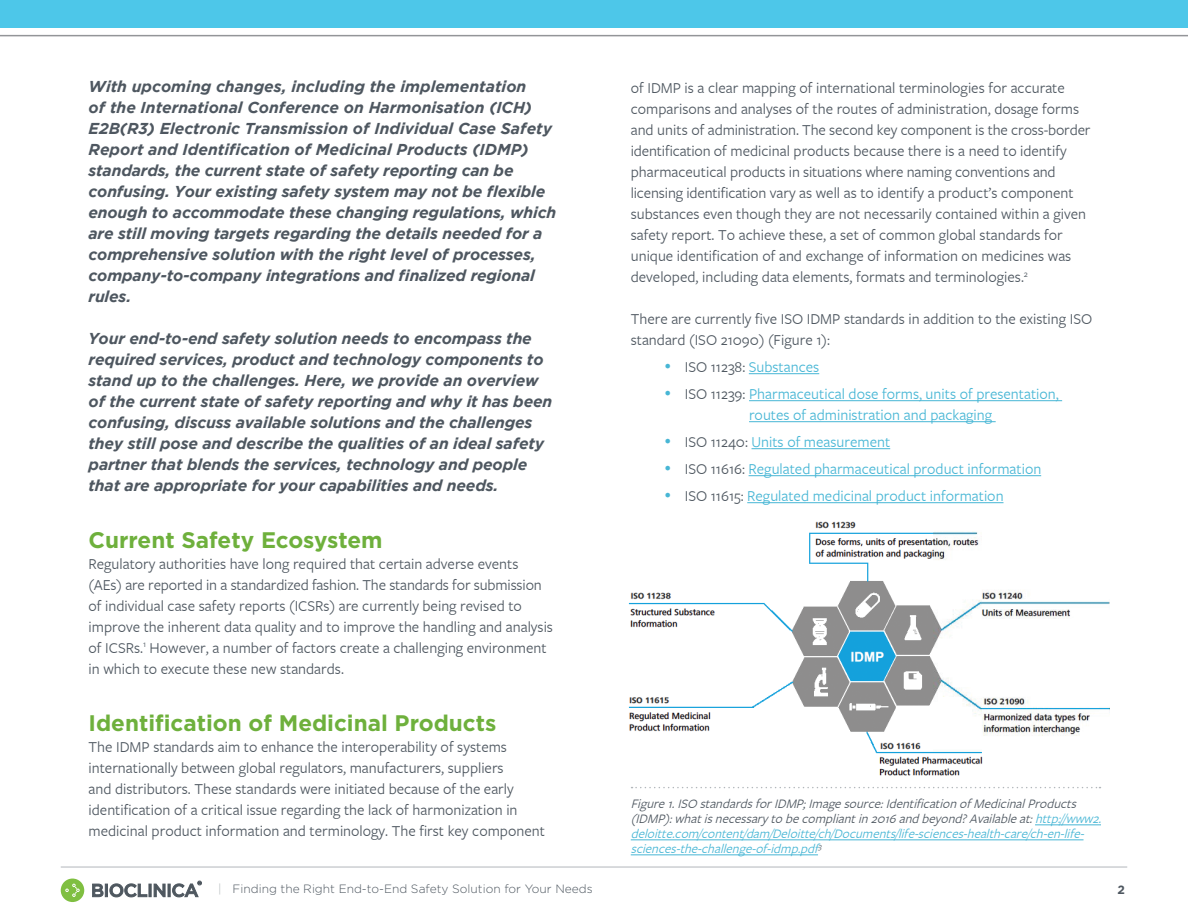
<style>
.page{position:relative;width:1188px;height:918px;background:#fff}
.page>*{position:absolute;margin:0;border:0;box-sizing:border-box;transform-origin:0 0}
.t1{font:700 22.5px "Gotham";color:#6eb03c}
.t2{font:15.75px/21px "Freight Sans Pro";color:#4e5760}
.t3{font:italic 700 15.75px/21px "Gotham";letter-spacing:-.01em;color:#4e5760}
.t4{font:15.75px/21px "Freight Sans Pro";color:#47b6d5}
.t5{font:italic 13.5px/15px "Freight Sans Pro";color:#4e5760}
.t6{font:300 12px "Gotham";color:#4e5760}
.t7{font:700 12px "Gotham";color:#4e5760}
.s1{color:#4e5760}
.s2{color:#47b6d5}
.s3{color:#b2b7bb}
</style>
<div class="page">
<hr style="left:61px;top:867px;width:1066px;height:1px;background:#b2b7bb">
<div style="left:61px;top:879px;width:23px;height:23px;background:#7fbf41;border-radius:50%"></div>
<svg style="left:65px;top:884px;width:15px;height:13px"></svg>
<svg style="left:92px;top:881px;width:110px;height:16px"></svg>
<hr style="left:749px;top:373px;width:70px;height:1px;background:#47b6d5">
<hr style="left:749px;top:400px;width:313px;height:1px;background:#47b6d5">
<hr style="left:749px;top:421px;width:247px;height:1px;background:#47b6d5">
<hr style="left:752px;top:448px;width:138px;height:1px;background:#47b6d5">
<hr style="left:749px;top:475px;width:292px;height:1px;background:#47b6d5">
<hr style="left:747px;top:502px;width:257px;height:1px;background:#47b6d5">
<div style="left:0;top:0;width:1188px;height:28px;background:#4dc7e9"></div>
<hr style="left:0;top:35px;width:1188px;height:1px;background:#939598">
<hr style="left:1035px;top:825px;width:66px;height:1px;background:#47b6d5">
<hr style="left:631px;top:840px;width:453px;height:1px;background:#47b6d5">
<hr style="left:631px;top:855px;width:187px;height:1px;background:#47b6d5">
<svg style="left:632px;top:787px;width:468px;height:1px"></svg>
<img style="left:628px;top:521px;width:482px;height:255px">
<p class="t3" style="left:89px;top:77px;width:469px">With upcoming changes, including the implementation<br>of the International Conference on Harmonisation (ICH)<br>E2B(R3) Electronic Transmission of Individual Case Safety Report and Identification of Medicinal Products (IDMP) standards, the current state of safety reporting can be confusing. Your existing safety system may not be flexible enough to accommodate these changing regulations, which are still moving targets regarding the details needed for a comprehensive solution with the right level of processes, company-to-company integrations and finalized regional rules.</p>
<p class="t3" style="left:89px;top:329px;width:465px">Your end-to-end safety solution needs to encompass the required services, product and technology components to stand up to the challenges. Here, we provide an overview of the current state of safety reporting and why it has been confusing, discuss available solutions and the challenges they still pose and describe the qualities of an ideal safety partner that blends the services, technology and people that are appropriate for your capabilities and needs.</p>
<h1 class="t1" style="left:89px;top:527px;width:296px">Current Safety Ecosystem</h1>
<p class="t2" style="left:89px;top:554px;width:466px">Regulatory authorities have long required that certain adverse events (AEs) are reported in a standardized fashion. The standards for submission of individual case safety reports (ICSRs) are currently being revised to improve the inherent data quality and to improve the handling and analysis of ICSRs.<sup>1</sup> However, a number of factors create a challenging environment in which to execute these new standards.</p>
<h1 class="t1" style="left:89px;top:710px;width:409px">Identification of Medicinal Products</h1>
<p class="t2" style="left:89px;top:737px;width:458px">The IDMP standards aim to enhance the interoperability of systems internationally between global regulators, manufacturers, suppliers<br>and distributors. These standards were initiated because of the early identification of a critical issue regarding the lack of harmonization in medicinal product information and terminology. The first key component</p>
<p class="t2" style="left:631px;top:78px;width:461px">of IDMP is a clear mapping of international terminologies for accurate comparisons and analyses of the routes of administration, dosage forms and units of administration. The second key component is the cross-border identification of medicinal products because there is a need to identify pharmaceutical products in situations where naming conventions and licensing identification vary as well as to identify a product’s component substances even though they are not necessarily contained within a given safety report. To achieve these, a set of common global standards for unique identification of and exchange of information on medicines was developed, including data elements, formats and terminologies.<sup>2</sup></p>
<p class="t2" style="left:631px;top:309px;width:463px">There are currently five ISO IDMP standards in addition to the existing ISO standard (ISO 21090) (Figure 1):</p>
<p class="t4" style="left:665px;top:357px;width:156px"><sup>•</sup> <span class="s1">ISO 11238:</span> Substances</p>
<p class="t4" style="left:749px;top:384px;width:311px;text-indent:-84px"><sup>•</sup> <span class="s1">ISO 11239:</span> Pharmaceutical dose forms, units of presentation, routes of administration and packaging</p>
<p class="t4" style="left:665px;top:432px;width:227px"><sup>•</sup> <span class="s1">ISO 11240:</span> Units of measurement</p>
<p class="t4" style="left:665px;top:459px;width:378px"><sup>•</sup> <span class="s1">ISO 11616:</span> Regulated pharmaceutical product information</p>
<p class="t4" style="left:665px;top:486px;width:340px"><sup>•</sup> <span class="s1">ISO 11615:</span> Regulated medicinal product information</p>
<p class="t5" style="left:631px;top:797px;width:476px">Figure1.ISO standardsforIDMP;Imagesource:IdentificationofMedicinalProducts (IDMP):whatisnecessary to becompliantin2016andbeyond?Availableat:<span class="s2">http://www2. deloitte.com/content/dam/Deloitte/ch/Documents/life-sciences-health-care/ch-en-life&shy;sciences-the-challenge-of-idmp.pdf</span><sup>3</sup></p>
<p class="t6" style="left:218px;top:882px;width:376px"><span class="s3">|</span> Finding the Right End-to-End Safety Solution for Your Needs</p>
<p class="t7" style="left:1118px;top:883px;width:9px">2</p>
</div>
